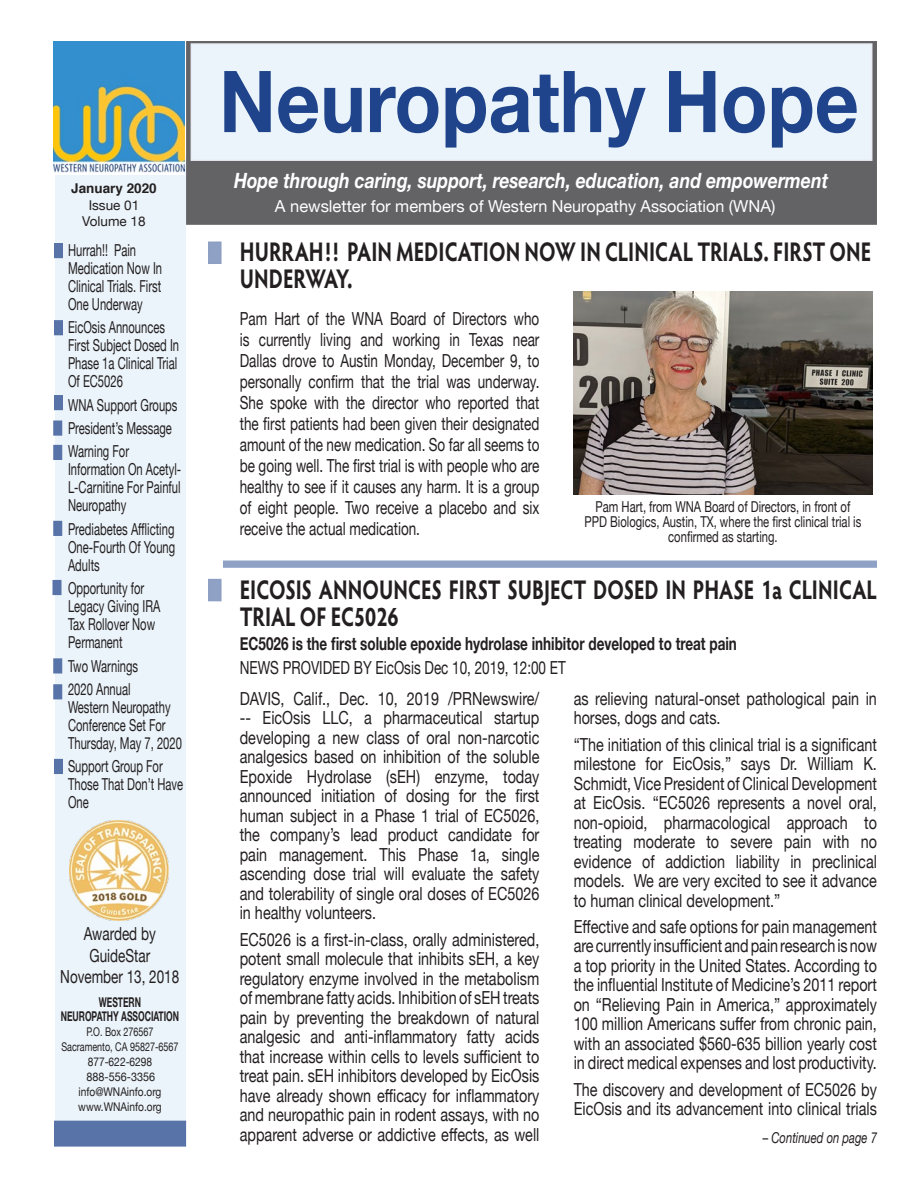
<style>
.page{position:relative;width:918px;height:1188px;background:#fff}
.page>*{position:absolute;margin:0;border:0;box-sizing:border-box;transform-origin:0 0}
.Masthead{font:700 85.5px "Helvetica Neue";color:#1f448b;scale:.9 1}
.t1{font:700 27px/27px "Hypatia Sans Pro";color:#231f20;scale:.75 1}
.t2{font:italic 700 21px "Helvetica Neue";color:#fff;scale:.84 1}
.t3{font:18px/19.5px "Helvetica Neue";color:#231f20;text-align:justify;scale:.8 1}
.t4{font:18px/21px "Helvetica Neue";color:#231f20;text-align:justify;scale:.75 1}
.t5{font:700 18px "Helvetica Neue";color:#231f20;scale:.75 1}
.t6{font:16.5px/18px "Helvetica Neue";color:#231f20;scale:.68 1}
.Company_Address{font:16.5px "Helvetica Neue";color:#fff}
.t7{font:15px/15px "Helvetica Neue";color:#231f20;text-align:center;scale:.75 1}
.t8{font:italic 15px "Helvetica Neue";color:#231f20;scale:.75 1}
.t9{font:700 13.5px "Helvetica Neue";color:#231f20;scale:.63 1}
.Company_Address-2{font:13.5px "Helvetica Neue";color:#231f20}
.Company_Address-3{font:700 13.5px "Helvetica";color:#231f20}
.Company_Address-4{font:12px/15px "Helvetica Neue";color:#231f20;text-align:center;scale:.75 1}
.Company_Address-5{font:12px "Helvetica Neue";color:#231f20;scale:.85 1}
.Company_Address-6{font:12px "Helvetica Neue";color:#231f20;scale:.9 1}
</style>
<div class="page">
<div style="left:55px;top:158px;width:130px;height:970px;background:#ebf4fa"></div>
<div style="left:186px;top:41px;width:691px;height:184px;background:#636366;border:2px solid #636366"></div>
<div style="left:191px;top:43px;width:681px;height:118px;background:#ebf4fa;border:2px solid #e9ecf3"></div>
<div style="left:54px;top:243px;width:9px;height:15px;background:#5773a8"></div>
<div style="left:54px;top:395px;width:9px;height:15px;background:#5773a8"></div>
<div style="left:54px;top:1121px;width:133px;height:26px;background:#5773a8;border:2px solid #5773a8"></div>
<div style="left:54px;top:759px;width:9px;height:15px;background:#5773a8"></div>
<div style="left:52px;top:580px;width:10px;height:15px;background:#5773a8;border:2px solid #5773a8"></div>
<div style="left:54px;top:320px;width:9px;height:15px;background:#5773a8"></div>
<div style="left:53px;top:658px;width:9px;height:16px;background:#5773a8;border:2px solid #5773a8"></div>
<img style="left:53px;top:41px;width:132px;height:132px">
<div style="left:53px;top:684px;width:9px;height:15px;background:#5773a8;border:2px solid #5773a8"></div>
<div style="left:208px;top:242px;width:14px;height:22px;background:#8fa2c5;border:2px solid #8da0c4"></div>
<div style="left:53px;top:445px;width:9px;height:15px;background:#5773a8;border:2px solid #5773a8"></div>
<div style="left:53px;top:521px;width:9px;height:15px;background:#5773a8;border:2px solid #5773a8"></div>
<div style="left:53px;top:420px;width:9px;height:16px;background:#5773a8;border:2px solid #5773a8"></div>
<img style="left:69px;top:820px;width:100px;height:100px">
<div style="left:223px;top:561px;width:654px;height:7px;background:#8fa2c5;border:2px solid #8fa2c5"></div>
<div style="left:208px;top:579px;width:14px;height:22px;background:#8fa2c5;border:2px solid #8da0c4"></div>
<img style="left:573px;top:292px;width:299px;height:202px">
<p class="Company_Address-3" style="left:71px;top:177px;width:87px">January 2020</p>
<p class="Company_Address-2" style="left:89px;top:195px;width:52px">Issue 01</p>
<p class="Company_Address-2" style="left:82px;top:212px;width:65px">Volume 18</p>
<p class="t6" style="left:68px;top:242px;width:140px">Hurrah!! Pain<br>Medication Now In<br>Clinical Trials. First<br>One Underway</p>
<p class="t6" style="left:68px;top:319px;width:165px">EicOsis Announces<br>First Subject Dosed In<br>Phase 1a Clinical Trial<br>Of EC5026</p>
<p class="t6" style="left:68px;top:397px;width:163px">WNA Support Groups</p>
<p class="t6" style="left:68px;top:420px;width:154px">President’s Message</p>
<p class="t6" style="left:68px;top:443px;width:168px">Warning For<br>Information On Acetyl-<br>L-Carnitine For Painful<br>Neuropathy</p>
<p class="t6" style="left:68px;top:521px;width:159px;text-align:justify">Prediabetes Afflicting One-Fourth Of Young Adults</p>
<p class="t6" style="left:68px;top:580px;width:137px">Opportunity for<br>Legacy Giving IRA<br>Tax Rollover Now<br>Permanent</p>
<p class="t6" style="left:68px;top:658px;width:105px">Two Warnings</p>
<p class="t6" style="left:68px;top:681px;width:169px">2020 Annual<br>Western Neuropathy<br>Conference Set For<br>Thursday, May 7, 2020</p>
<p class="t6" style="left:68px;top:758px;width:171px">Support Group For<br>Those That Don’t Have<br>One</p>
<p class="t4" style="left:84px;top:924px;width:98px">Awarded by</p>
<p class="t4" style="left:89px;top:946px;width:82px">GuideStar</p>
<p class="t4" style="left:60px;top:967px;width:160px">November 13, 2018</p>
<p class="t9" style="left:99px;top:992px;width:69px">WESTERN</p>
<p class="t9" style="left:61px;top:1005px;width:190px">NEUROPATHY ASSOCIATION</p>
<p class="Company_Address-4" style="left:86px;top:1025px;width:91px">P.O. Box 276567</p>
<p class="Company_Address-4" style="left:61px;top:1040px;width:158px">Sacramento, CA 95827-6567<br>877-622-6298</p>
<p class="Company_Address-6" style="left:87px;top:1068px;width:78px">888-556-3356</p>
<p class="Company_Address-5" style="left:79px;top:1083px;width:99px">info@WNAinfo.org</p>
<p class="Company_Address-5" style="left:78px;top:1098px;width:100px">www.WNAinfo.org</p>
<p class="Masthead" style="left:219px;top:35px;width:713px">Neuropathy Hope</p>
<p class="t2" style="left:234px;top:165px;width:709px">Hope through caring, support, research, education, and empowerment</p>
<p class="Company_Address" style="left:275px;top:194px;width:502px">A newsletter for members of Western Neuropathy Association (WNA)</p>
<p class="t1" style="left:240px;top:237px;width:844px">HURRAH!! PAIN MEDICATION NOW IN CLINICAL TRIALS. FIRST ONE<br>UNDERWAY.</p>
<p class="t4" style="left:240px;top:309px;width:401px">Pam Hart of the WNA Board of Directors who is currently living and working in Texas near Dallas drove to Austin Monday, December 9, to personally confirm that the trial was underway.<br>She spoke with the director who reported that the first patients had been given their designated amount of the new medication. So far all seems to be going well. The first trial is with people who are healthy to see if it causes any harm. It is a group of eight people. Two receive a placebo and six receive the actual medication.</p>
<p class="t7" style="left:585px;top:500px;width:371px">Pam Hart, from WNA Board of Directors, in front of<br>PPD Biologics, Austin, TX, where the first clinical trial is confirmed as starting.</p>
<p class="t1" style="left:240px;top:575px;width:851px">EICOSIS ANNOUNCES FIRST SUBJECT DOSED IN PHASE 1a CLINICAL<br>TRIAL OF EC5026</p>
<p class="t5" style="left:240px;top:629px;width:664px">EC5026 is the first soluble epoxide hydrolase inhibitor developed to treat pain</p>
<p class="t4" style="left:240px;top:658px;width:436px">NEWS PROVIDED BY EicOsis Dec 10, 2019, 12:00 ET</p>
<p class="t3" style="left:240px;top:690px;width:376px">DAVIS, Calif., Dec. 10, 2019 /PRNewswire/ -- EicOsis LLC, a pharmaceutical startup developing a new class of oral non-narcotic analgesics based on inhibition of the soluble Epoxide Hydrolase (sEH) enzyme, today announced initiation of dosing for the first human subject in a Phase 1 trial of EC5026, the company’s lead product candidate for pain management. This Phase 1a, single ascending dose trial will evaluate the safety and tolerability of single oral doses of EC5026 in healthy volunteers.</p>
<p class="t3" style="left:240px;top:930px;width:376px">EC5026 is a first-in-class, orally administered, potent small molecule that inhibits sEH, a key regulatory enzyme involved in the metabolism of membrane fatty acids. Inhibition of sEH treats pain by preventing the breakdown of natural analgesic and anti-inflammatory fatty acids that increase within cells to levels sufficient to treat pain. sEH inhibitors developed by EicOsis have already shown efficacy for inflammatory and neuropathic pain in rodent assays, with no apparent adverse or addictive effects, as well</p>
<p class="t3" style="left:574px;top:690px;width:381px">as relieving natural-onset pathological pain in horses, dogs and cats.</p>
<p class="t3" style="left:574px;top:735px;width:381px">“The initiation of this clinical trial is a significant milestone for EicOsis,” says Dr. William K.<br>Schmidt, Vice President of Clinical Development at EicOsis. “EC5026 represents a novel oral, non-opioid, pharmacological approach to treating moderate to severe pain with no evidence of addiction liability in preclinical models. We are very excited to see it advance to human clinical development.”</p>
<p class="t3" style="left:574px;top:918px;width:381px">Effective and safe options for pain management are currently insufficient and pain research is now a top priority in the United States. According to the influential Institute of Medicine’s 2011 report on “Relieving Pain in America,” approximately 100 million Americans suffer from chronic pain, with an associated $560-635 billion yearly cost in direct medical expenses and lost productivity.</p>
<p class="t3" style="left:574px;top:1080px;width:381px">The discovery and development of EC5026 by<br>EicOsis and its advancement into clinical trials</p>
<p class="t8" style="left:763px;top:1126px;width:154px">– Continued on page 7</p>
</div>
